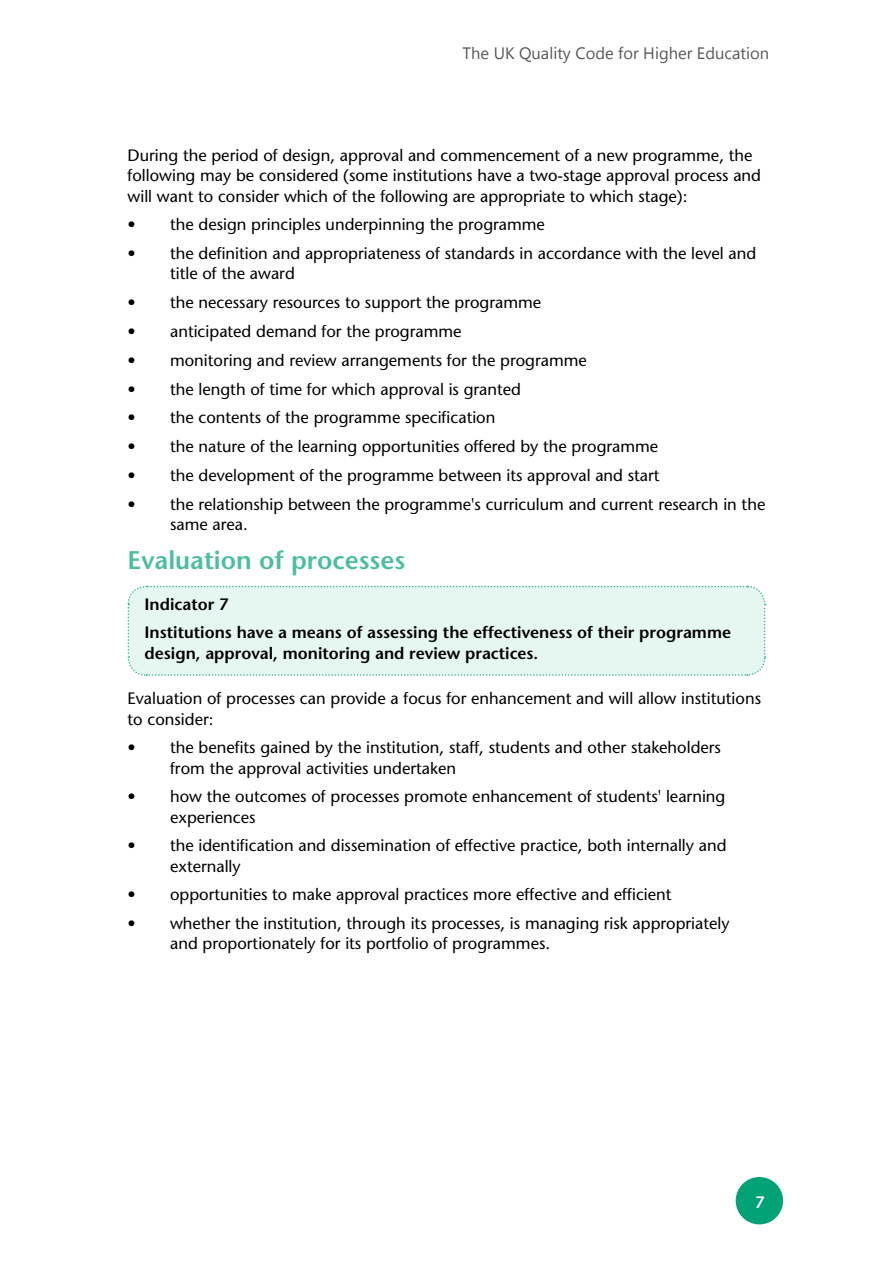
<style>
.page{position:relative;width:893px;height:1263px;background:#fff}
.page>*{position:absolute;margin:0;border:0;box-sizing:border-box;transform-origin:0 0}
.t1{font:600 25.5px "Stone Sans";color:#4dbe9f}
.t2{font:16.5px/20.2px "Stone Sans";color:#000}
.t3{font:600 16.5px/28.3px "Stone Sans";color:#000}
.t4{font:16.5px "Segoe UI";color:#58585a}
.t5{font:600 16.5px "Stone Sans";color:#fff}
</style>
<div class="page">
<div style="left:736px;top:1177px;width:47px;height:47px;background:#00a276;border-radius:50%"></div>
<div style="left:127px;top:585px;width:639px;height:91px;background:#e6f6f1"></div>
<p class="t4" style="left:463px;top:42px;width:308px">The UK Quality Code for Higher Education</p>
<p class="t2" style="left:128px;top:145px;width:635px">During the period of design, approval and commencement of a new programme, the following may be considered (some institutions have a two-stage approval process and will want to consider which of the following are appropriate to which stage):</p>
<p class="t2" style="left:128px;top:215px;width:419px">• the design principles underpinning the programme</p>
<p class="t2" style="left:170px;top:243px;width:588px;text-indent:-43px">• the definition and appropriateness of standards in accordance with the level and title of the award</p>
<p class="t2" style="left:128px;top:292px;width:415px">• the necessary resources to support the programme</p>
<p class="t2" style="left:128px;top:321px;width:335px">• anticipated demand for the programme</p>
<p class="t2" style="left:128px;top:350px;width:461px">• monitoring and review arrangements for the programme</p>
<p class="t2" style="left:128px;top:379px;width:395px">• the length of time for which approval is granted</p>
<p class="t2" style="left:128px;top:407px;width:369px">• the contents of the programme specification</p>
<p class="t2" style="left:128px;top:436px;width:532px">• the nature of the learning opportunities offered by the programme</p>
<p class="t2" style="left:128px;top:465px;width:534px">• the development of the programme between its approval and start</p>
<p class="t2" style="left:170px;top:494px;width:597px;text-indent:-43px">• the relationship between the programme's curriculum and current research in the same area.</p>
<h1 class="t1" style="left:128px;top:545px;width:279px">Evaluation of processes</h1>
<p class="t3" style="left:145px;top:590px;width:588px">Indicator 7<br>Institutions have a means of assessing the effectiveness of their programme</p>
<p class="t3" style="left:145px;top:638px;width:395px">design, approval, monitoring and review practices.</p>
<p class="t2" style="left:128px;top:688px;width:635px">Evaluation of processes can provide a focus for enhancement and will allow institutions to consider:</p>
<p class="t2" style="left:170px;top:737px;width:552px;text-indent:-43px">• the benefits gained by the institution, staff, students and other stakeholders from the approval activities undertaken</p>
<p class="t2" style="left:170px;top:786px;width:557px;text-indent:-43px">• how the outcomes of processes promote enhancement of students' learning experiences</p>
<p class="t2" style="left:170px;top:835px;width:558px;text-indent:-43px">• the identification and dissemination of effective practice, both internally and externally</p>
<p class="t2" style="left:128px;top:884px;width:545px">• opportunities to make approval practices more effective and efficient</p>
<p class="t2" style="left:170px;top:913px;width:561px;text-indent:-43px">• whether the institution, through its processes, is managing risk appropriately and proportionately for its portfolio of programmes.</p>
<p class="t5" style="left:755px;top:1192px;width:11px">7</p>
</div>
